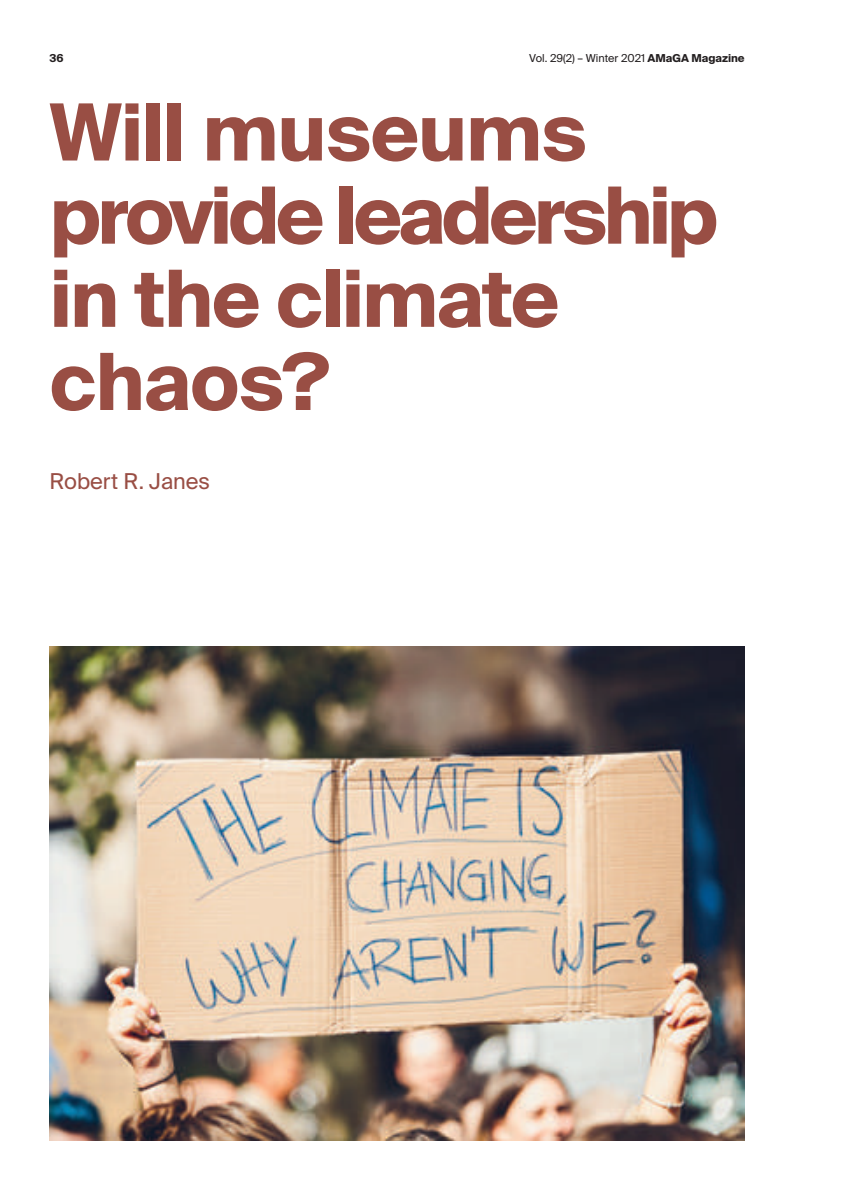
<style>
.page{position:relative;width:844px;height:1191px;background:#fff}
.page>*{position:absolute;margin:0;border:0;box-sizing:border-box;transform-origin:0 0}
.t1{font:700 78.75px/83.1px "Suisse Intl";letter-spacing:-.025em;color:#994e44}
.t2{font:21.88px "Suisse Intl";letter-spacing:-.005em;color:#994e44}
.t3{font:10.85px "Suisse Intl";color:#231f20}
.t4{font:700 10.85px "Suisse Intl";color:#231f20}
.s1{font-weight:700}
</style>
<div class="page">
<img style="left:50px;top:646px;width:694px;height:494px">
<p class="t4" style="left:50px;top:52px;width:16px">36</p>
<p class="t3" style="left:529px;top:52px;width:217px">Vol. 29(2) – Winter 2021 <span class="s1">AMaGA Magazine</span></p>
<p class="t1" style="left:50px;top:92px;width:669px">Will museums provide leadership in the climate chaos?</p>
<p class="t2" style="left:50px;top:468px;width:162px">Robert R. Janes</p>
</div>
